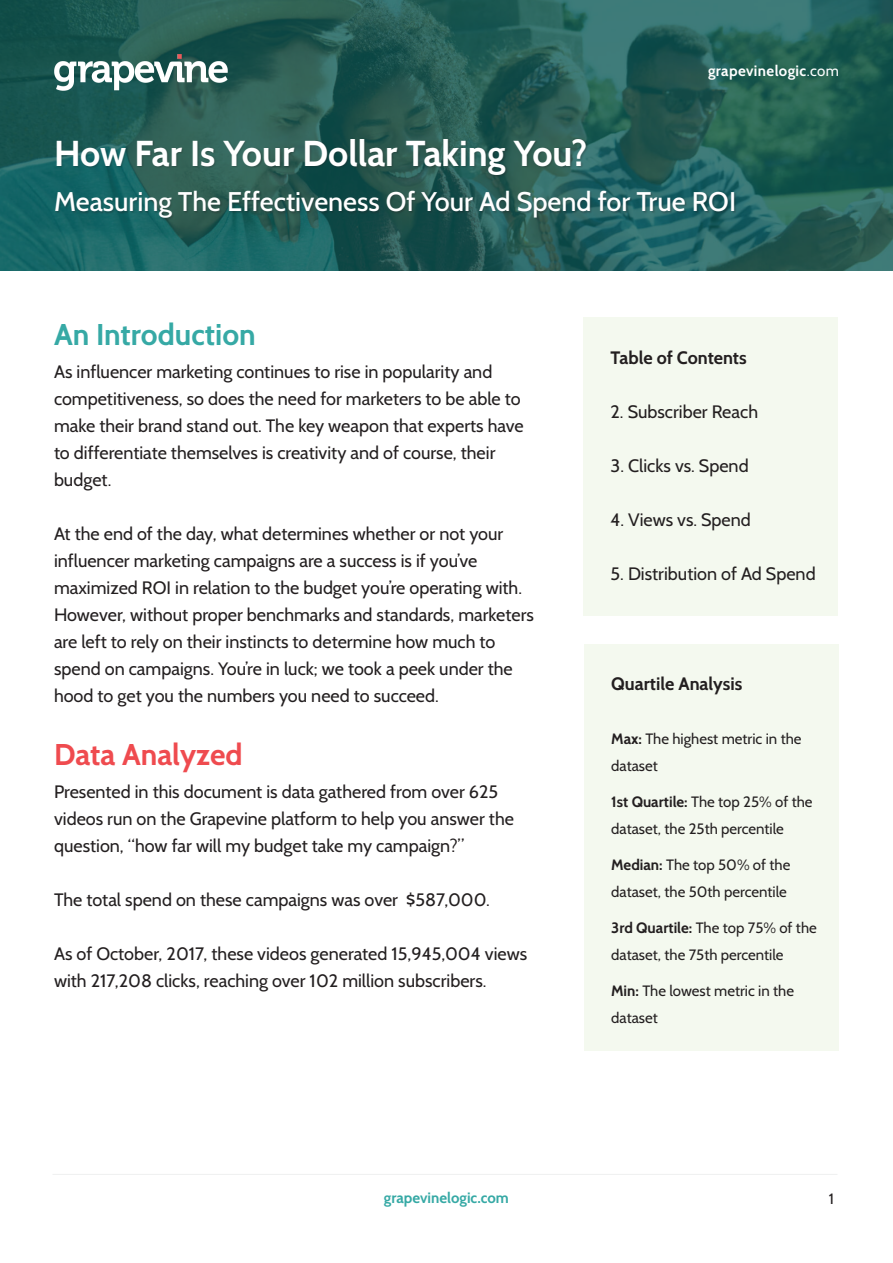
<style>
.page{position:relative;width:893px;height:1263px;background:#fff}
.page>*{position:absolute;margin:0;border:0;box-sizing:border-box;transform-origin:0 0}
.t1{font:700 36px "Cabin";color:#fff}
.t2{font:700 30px "Cabin";color:#36a9a5}
.t3{font:700 30px "Cabin";color:#ef4b4f}
.t4{font:500 27px "Cabin";color:#fff}
.t5{font:18px/27px "Cabin";color:#231f20}
.t6{font:700 18px "Cabin";color:#231f20}
.t7{font:15px/27px "Cabin";color:#231f20}
.t8{font:700 15px "Cabin";letter-spacing:.025em;color:#fff}
.t9{font:700 15px "Cabin";color:#36a9a5}
.s1{font-weight:400}
.s2{font-weight:700}
</style>
<div class="page">
<svg style="left:0;top:0;width:893px;height:270px;background:#235e58"></svg>
<div style="left:55px;top:191px;width:682px;height:30px;background:#231f20;opacity:.28"></div>
<div style="left:57px;top:139px;width:531px;height:38px;background:#231f20;opacity:.28"></div>
<img style="left:54px;top:54px;width:174px;height:36px">
<hr style="left:52px;top:1174px;width:785px;height:1px;background:#eff0f0">
<div style="left:583px;top:317px;width:255px;height:298px;background:#f4f9ef"></div>
<div style="left:584px;top:644px;width:255px;height:407px;background:#f4f9ef"></div>
<h1 class="t1" style="left:54px;top:131px;width:535px">How Far Is Your Dollar Taking You?</h1>
<p class="t8" style="left:708px;top:62px;width:132px">grapevinelogic<span class="s1">.com</span></p>
<h3 class="t4" style="left:54px;top:185px;width:684px">Measuring The Effectiveness Of Your Ad Spend for True ROI</h3>
<h2 class="t2" style="left:54px;top:317px;width:203px">An Introduction</h2>
<p class="t5" style="left:54px;top:358px;width:471px">As influencer marketing continues to rise in popularity and competitiveness, so does the need for marketers to be able to make their brand stand out. The key weapon that experts have to differentiate themselves is creativity and of course, their budget.</p>
<p class="t5" style="left:54px;top:520px;width:481px">At the end of the day, what determines whether or not your influencer marketing campaigns are a success is if you’ve maximized ROI in relation to the budget you’re operating with.<br>However, without proper benchmarks and standards, marketers are left to rely on their instincts to determine how much to spend on campaigns. You’re in luck; we took a peek under the hood to get you the numbers you need to succeed.</p>
<h2 class="t3" style="left:54px;top:737px;width:190px">Data Analyzed</h2>
<p class="t5" style="left:54px;top:778px;width:461px">Presented in this document is data gathered from over 625 videos run on the Grapevine platform to help you answer the question, “how far will my budget take my campaign?”</p>
<p class="t5" style="left:54px;top:886px;width:437px">The total spend on these campaigns was over $587,000.</p>
<p class="t5" style="left:54px;top:940px;width:475px">As of October, 2017, these videos generated 15,945,004 views with 217,208 clicks, reaching over 102 million subscribers.</p>
<p class="t6" style="left:610px;top:346px;width:138px">Table of Contents</p>
<p class="t5" style="left:610px;top:398px;width:149px">2. Subscriber Reach</p>
<p class="t5" style="left:610px;top:452px;width:140px">3. Clicks vs. Spend</p>
<p class="t5" style="left:610px;top:506px;width:142px">4. Views vs. Spend</p>
<p class="t5" style="left:610px;top:560px;width:207px">5. Distribution of Ad Spend</p>
<p class="t6" style="left:611px;top:673px;width:133px">Quartile Analysis</p>
<p class="t7" style="left:611px;top:725px;width:192px"><span class="s2">Max:</span> The highest metric in the dataset</p>
<p class="t7" style="left:611px;top:788px;width:203px"><span class="s2">1st Quartile:</span> The top 25% of the dataset, the 25th percentile</p>
<p class="t7" style="left:611px;top:851px;width:181px"><span class="s2">Median:</span> The top 50% of the dataset, the 50th percentile</p>
<p class="t7" style="left:611px;top:914px;width:207px"><span class="s2">3rd Quartile:</span> The top 75% of the dataset, the 75th percentile</p>
<p class="t7" style="left:611px;top:977px;width:184px"><span class="s2">Min:</span> The lowest metric in the dataset</p>
<p class="t9" style="left:384px;top:1189px;width:126px">grapevinelogic.com</p>
<p class="t7" style="left:829px;top:1185px;width:7px">1</p>
</div>
